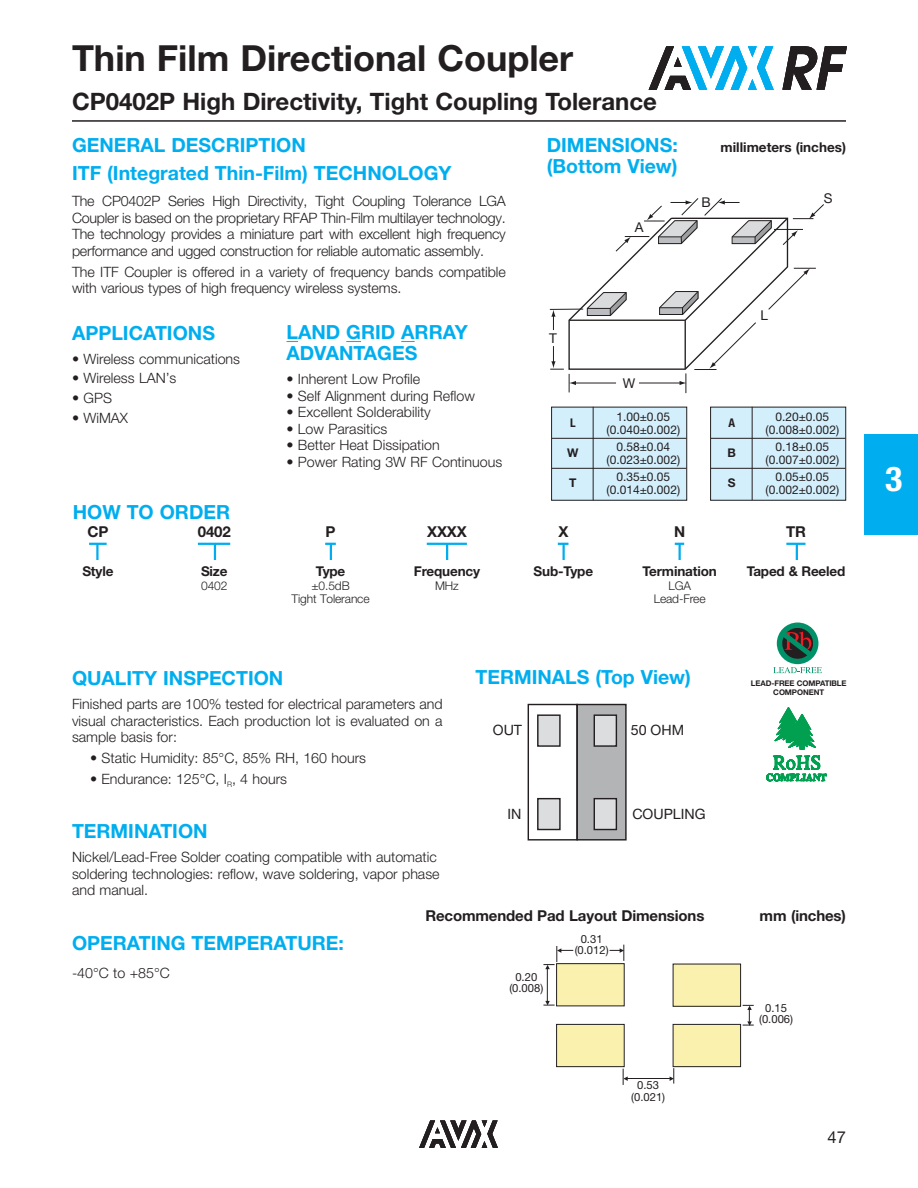
<style>
.page{position:relative;width:918px;height:1188px;background:#fff}
.page>*{position:absolute;margin:0;border:0;box-sizing:border-box;transform-origin:0 0}
.t1{font:700 36px "Helvetica Neue LT Std";color:#231f20}
.t2{font:700 condensed 34.2px "Helvetica Neue LT Std";color:#fff;scale:1.05 1}
.t3{font:700 24px "Helvetica Neue LT Std";color:#231f20}
.t4{font:700 19.5px/28.5px "Helvetica Neue LT Std";color:#00aeef}
.t5{font:16.5px "Helvetica Neue LT Std";color:#231f20}
.t6{font:700 15px "Helvetica Neue LT Std";letter-spacing:-.01em;color:#231f20}
.t7{font:300 14.25px/16.5px "Helvetica Neue LT Std";color:#231f20;text-align:justify}
.t8{font:14.25px "Helvetica Neue";color:#231f20}
.t9{font:700 13.5px "Helvetica Neue LT Std";letter-spacing:-.01em;color:#231f20}
.t10{font:13.5px "Helvetica Neue";color:#231f20}
.t11{font:12px/13.5px "Helvetica Neue LT Std";color:#231f20;text-align:center}
.t12{font:300 12px/13.5px "Helvetica Neue LT Std";letter-spacing:-.01em;color:#231f20;text-align:center}
.t13{font:700 12px "Helvetica Neue LT Std";color:#231f20}
.t14{font:700 condensed 12px "Helvetica Neue LT Std";color:#231f20}
.t15{font:11.25px/11.2px "Helvetica Neue";color:#231f20;text-align:center}
.t16{font:700 7.8px/8.6px "Helvetica Neue LT Std";letter-spacing:-.01em;color:#231f20;text-align:center}
</style>
<div class="page">
<hr style="left:72px;top:120px;width:774px;height:2px;background:#231f20">
<div style="left:557px;top:964px;width:67px;height:42px;background:#f9f1ad"></div>
<div style="left:556px;top:963px;width:69px;height:43px;border:1px solid #231f20"></div>
<div style="left:557px;top:1024px;width:67px;height:43px;background:#f9f1ad"></div>
<div style="left:556px;top:1024px;width:69px;height:43px;border:1px solid #231f20"></div>
<hr style="left:547px;top:969px;width:1px;height:32px;background:#231f20">
<svg style="left:544px;top:946px;width:29px;height:23px"></svg>
<svg style="left:544px;top:1001px;width:10px;height:5px"></svg>
<svg style="left:610px;top:945px;width:144px;height:139px"></svg>
<svg style="left:346px;top:341px;width:15px;height:1px"></svg>
<svg style="left:401px;top:341px;width:14px;height:1px"></svg>
<hr style="left:96px;top:544px;width:3px;height:16px;background:#00aeef">
<svg style="left:214px;top:545px;width:2px;height:15px"></svg>
<svg style="left:446px;top:545px;width:2px;height:15px"></svg>
<svg style="left:89px;top:543px;width:18px;height:2px"></svg>
<hr style="left:198px;top:543px;width:32px;height:2px;background:#00aeef">
<hr style="left:427px;top:543px;width:40px;height:2px;background:#00aeef">
<svg style="left:325px;top:543px;width:11px;height:17px"></svg>
<svg style="left:527px;top:198px;width:318px;height:643px"></svg>
<div style="left:864px;top:434px;width:54px;height:100px;background:#00aeef"></div>
<svg style="left:782px;top:46px;width:65px;height:44px"></svg>
<svg style="left:649px;top:46px;width:125px;height:44px"></svg>
<svg style="left:419px;top:1120px;width:79px;height:28px"></svg>
<h1 class="t1" style="left:72px;top:45px;width:503px">Thin Film Directional Coupler</h1>
<h3 class="t3" style="left:72px;top:93px;width:586px">CP0402P High Directivity, Tight Coupling Tolerance</h3>
<h3 class="t4" style="left:72px;top:133px;width:381px">GENERAL DESCRIPTION<br>ITF (Integrated Thin-Film) TECHNOLOGY</h3>
<p class="t7" style="left:72px;top:195px;width:435px">The CP0402P Series High Directivity, Tight Coupling Tolerance LGA Coupler is based on the proprietary RFAP Thin-Film multilayer technology.<br>The technology provides a miniature part with excellent high frequency performance and ugged construction for reliable automatic assembly.</p>
<p class="t7" style="left:72px;top:265px;width:435px">The ITF Coupler is offered in a variety of frequency bands compatible with various types of high frequency wireless systems.</p>
<h3 class="t4" style="left:72px;top:321px;width:144px">APPLICATIONS</h3>
<p class="t7" style="left:72px;top:352px;width:170px">• Wireless communications</p>
<p class="t7" style="left:72px;top:372px;width:106px">• Wireless LAN’s</p>
<p class="t7" style="left:72px;top:392px;width:41px">• GPS</p>
<p class="t7" style="left:72px;top:411px;width:58px">• WiMAX</p>
<h3 class="t4" style="left:287px;top:324px;width:183px;line-height:21px">LAND GRID ARRAY<br>ADVANTAGES</h3>
<p class="t7" style="left:287px;top:373px;width:135px">• Inherent Low Profile</p>
<p class="t7" style="left:287px;top:389px;width:190px">• Self Alignment during Reflow</p>
<p class="t7" style="left:287px;top:406px;width:146px">• Excellent Solderability</p>
<p class="t7" style="left:287px;top:422px;width:102px">• Low Parasitics</p>
<p class="t7" style="left:287px;top:439px;width:155px">• Better Heat Dissipation</p>
<p class="t7" style="left:287px;top:455px;width:217px">• Power Rating 3W RF Continuous</p>
<h3 class="t4" style="left:73px;top:500px;width:159px">HOW TO ORDER</h3>
<p class="t6" style="left:87px;top:527px;width:22px">CP</p>
<p class="t9" style="left:82px;top:567px;width:33px">Style</p>
<p class="t6" style="left:198px;top:527px;width:34px">0402</p>
<p class="t9" style="left:201px;top:567px;width:28px">Size</p>
<p class="t12" style="left:201px;top:580px;width:28px">0402</p>
<p class="t6" style="left:326px;top:527px;width:12px">P</p>
<p class="t9" style="left:316px;top:567px;width:31px">Type</p>
<p class="t12" style="left:292px;top:580px;width:80px">±0.5dB<br>Tight Tolerance</p>
<p class="t6" style="left:427px;top:527px;width:41px">XXXX</p>
<p class="t9" style="left:414px;top:567px;width:68px">Frequency</p>
<p class="t12" style="left:435px;top:580px;width:25px">MHz</p>
<h3 class="t4" style="left:547px;top:133px;width:133px">DIMENSIONS:</h3>
<p class="t9" style="left:721px;top:142px;width:127px">millimeters (inches)</p>
<h3 class="t4" style="left:547px;top:154px;width:132px">(Bottom View)</h3>
<p class="t10" style="left:635px;top:222px;width:10px">A</p>
<p class="t10" style="left:702px;top:197px;width:11px">B</p>
<p class="t10" style="left:824px;top:193px;width:10px">S</p>
<p class="t10" style="left:549px;top:333px;width:9px">T</p>
<p class="t10" style="left:760px;top:310px;width:9px">L</p>
<p class="t10" style="left:623px;top:379px;width:14px">W</p>
<p class="t14" style="left:570px;top:418px;width:7px">L</p>
<p class="t11" style="left:607px;top:410px;width:75px">1.00±0.05 (0.040±0.002)</p>
<p class="t13" style="left:567px;top:448px;width:13px">W</p>
<p class="t11" style="left:607px;top:440px;width:75px">0.58±0.04 (0.023±0.002)</p>
<p class="t13" style="left:569px;top:478px;width:9px">T</p>
<p class="t11" style="left:607px;top:470px;width:75px">0.35±0.05 (0.014±0.002)</p>
<p class="t6" style="left:558px;top:527px;width:12px">X</p>
<p class="t9" style="left:534px;top:567px;width:61px">Sub-Type</p>
<p class="t6" style="left:674px;top:527px;width:13px">N</p>
<p class="t9" style="left:643px;top:567px;width:76px">Termination</p>
<p class="t12" style="left:654px;top:580px;width:53px">LGA<br>Lead-Free</p>
<p class="t14" style="left:729px;top:418px;width:8px">A</p>
<p class="t11" style="left:766px;top:410px;width:75px">0.20±0.05 (0.008±0.002)</p>
<p class="t13" style="left:728px;top:448px;width:10px">B</p>
<p class="t11" style="left:766px;top:440px;width:75px">0.18±0.05 (0.007±0.002)</p>
<p class="t13" style="left:728px;top:478px;width:9px">S</p>
<p class="t11" style="left:766px;top:470px;width:75px">0.05±0.05 (0.002±0.002)</p>
<p class="t6" style="left:786px;top:527px;width:21px">TR</p>
<p class="t9" style="left:747px;top:567px;width:100px">Taped &amp; Reeled</p>
<h3 class="t4" style="left:475px;top:665px;width:217px">TERMINALS (Top View)</h3>
<h3 class="t4" style="left:72px;top:667px;width:213px">QUALITY INSPECTION</h3>
<p class="t7" style="left:72px;top:698px;width:372px">Finished parts are 100% tested for electrical parameters and visual characteristics. Each production lot is evaluated on a sample basis for:</p>
<p class="t7" style="left:90px;top:752px;width:278px">• Static Humidity: 85°C, 85% RH, 160 hours</p>
<p class="t7" style="left:90px;top:773px;width:199px">• Endurance: 125°C, I<sub>R</sub>, 4 hours</p>
<h3 class="t4" style="left:72px;top:820px;width:137px">TERMINATION</h3>
<p class="t7" style="left:72px;top:851px;width:369px;text-align:left">Nickel/Lead-Free Solder coating compatible with automatic soldering technologies: reflow, wave soldering, vapor phase and manual.</p>
<h3 class="t4" style="left:72px;top:931px;width:274px">OPERATING TEMPERATURE:</h3>
<p class="t7" style="left:72px;top:966px;width:99px">-40°C to +85°C</p>
<p class="t16" style="left:751px;top:680px;width:97px">LEAD-FREE COMPATIBLE<br>COMPONENT</p>
<p class="t8" style="left:631px;top:725px;width:55px">50 OHM</p>
<p class="t8" style="left:493px;top:725px;width:31px">OUT</p>
<p class="t8" style="left:632px;top:809px;width:75px">COUPLING</p>
<p class="t8" style="left:507px;top:809px;width:15px">IN</p>
<p class="t6" style="left:425px;top:910px;width:281px">Recommended Pad Layout Dimensions</p>
<p class="t6" style="left:760px;top:910px;width:88px">mm (inches)</p>
<p class="t15" style="left:575px;top:934px;width:35px">0.31 (0.012)</p>
<p class="t15" style="left:509px;top:972px;width:35px">0.20 (0.008)</p>
<p class="t15" style="left:631px;top:1081px;width:35px">0.53 (0.021)</p>
<p class="t15" style="left:759px;top:1003px;width:35px">0.15 (0.006)</p>
<p class="t5" style="left:828px;top:1127px;width:20px">47</p>
<h2 class="t2" style="left:885px;top:467px;width:18px">3</h2>
</div>
